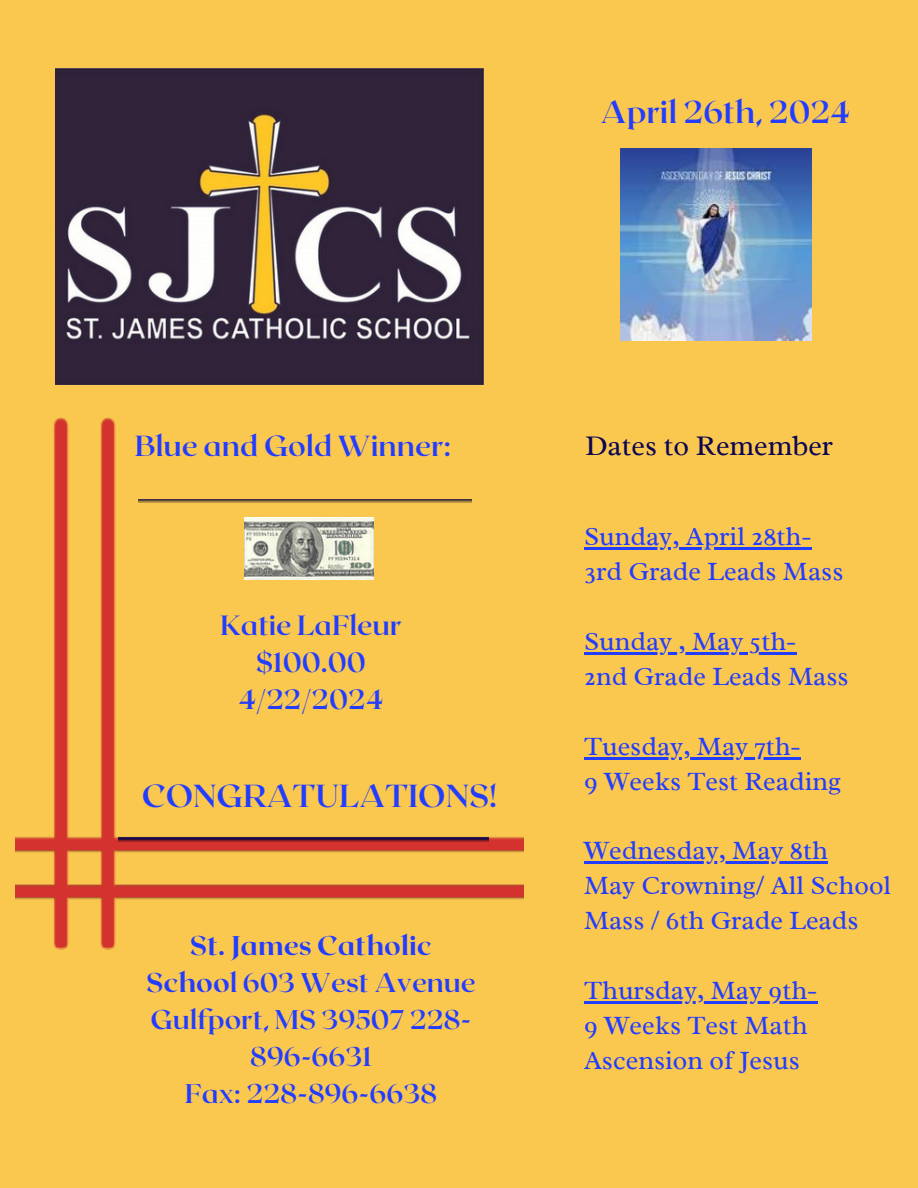
<style>
.page{position:relative;width:918px;height:1188px;background:#fbc84f}
.page>*{position:absolute;margin:0;border:0;box-sizing:border-box;transform-origin:0 0}
.t1{font:700 31.8px "Roxborough CF";color:#233dff}
.t2{font:700 31.5px "Roxborough CF";color:#233dff}
.t3{font:700 28.95px "Roxborough CF";color:#233dff}
.t4{font:28.8px "Radley";color:#0c0552}
.t5{font:700 27.75px/37.2px "Roxborough CF";color:#233dff;text-align:center}
.t6{font:700 27px/37.2px "Roxborough CF";color:#233dff;text-align:center}
.t7{font:26.7px/34.8px "Radley";color:#233dff}
.s1{font-weight:800}
</style>
<div class="page">
<img style="left:55px;top:69px;width:429px;height:316px">
<img style="left:15px;top:418px;width:509px;height:532px">
<img style="left:138px;top:500px;width:333px;height:3px">
<img style="left:118px;top:837px;width:371px;height:5px">
<img style="left:245px;top:518px;width:128px;height:61px">
<img style="left:620px;top:149px;width:191px;height:191px">
<hr style="left:584px;top:548px;width:228px;height:2px;background:#233dff">
<hr style="left:584px;top:652px;width:212px;height:3px;background:#233dff">
<hr style="left:584px;top:757px;width:217px;height:2px;background:#233dff">
<hr style="left:584px;top:862px;width:244px;height:2px;background:#233dff">
<hr style="left:584px;top:1001px;width:233px;height:2px;background:#233dff">
<h2 class="t2" style="left:601px;top:91px;width:251px">April 26th, 2024</h2>
<h1 class="t3" style="left:135px;top:427px;width:318px">Blue and Gold Winner:</h1>
<p class="t5" style="left:220px;top:605px;width:183px">Katie LaFleur $100.00<br>4/22/2024</p>
<h4 class="t1" style="left:142px;top:776px;width:356px">CONGRATULATIONS!</h4>
<h3 class="t6" style="left:146px;top:925px;width:331px"><span class="s1">St. James Catholic<br>Schoo</span>l 603 West Avenue<br>Gulfport, MS 39507 228-<br>896-6631<br>Fax: 228-896-6638</h3>
<p class="t4" style="left:585px;top:427px;width:250px">Dates to Remember</p>
<p class="t7" style="left:584px;top:519px;width:229px">Sunday, April 28th-</p>
<p class="t7" style="left:584px;top:554px;width:261px">3rd Grade Leads Mass</p>
<p class="t7" style="left:584px;top:624px;width:214px">Sunday , May 5th-</p>
<p class="t7" style="left:584px;top:659px;width:266px">2nd Grade Leads Mass</p>
<p class="t7" style="left:584px;top:728px;width:218px">Tuesday, May 7th-</p>
<p class="t7" style="left:584px;top:763px;width:259px">9 Weeks Test Reading</p>
<p class="t7" style="left:584px;top:833px;width:245px">Wednesday, May 8th</p>
<p class="t7" style="left:584px;top:868px;width:309px">May Crowning/ All School<br>Mass / 6th Grade Leads</p>
<p class="t7" style="left:584px;top:973px;width:235px">Thursday, May 9th-</p>
<p class="t7" style="left:584px;top:1007px;width:225px">9 Weeks Test Math</p>
<p class="t7" style="left:584px;top:1042px;width:217px">Ascension of Jesus</p>
</div>
